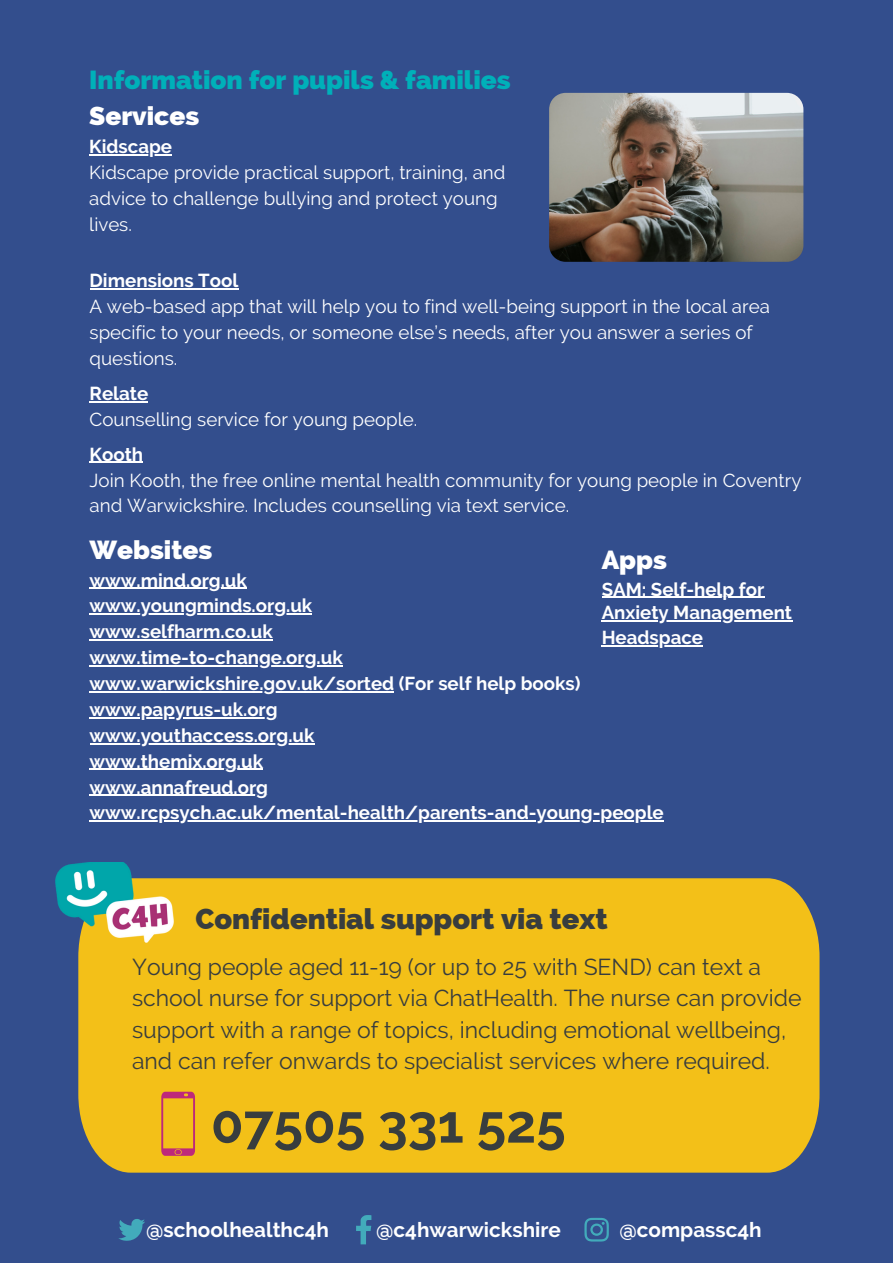
<style>
.page{position:relative;width:893px;height:1264px;background:#fff}
.page>*{position:absolute;margin:0;border:0;box-sizing:border-box;transform-origin:0 0}
.t1{font:700 53.25px "Raleway";color:#383d3e}
.t2{font:800 28.95px "Raleway";color:#383d3e}
.t3{font:800 26.1px "Raleway";color:#00b0b9}
.t4{font:800 26.1px "Raleway";color:#fff}
.t5{font:22.95px/31.5px "Raleway";color:#383d3e}
.t6{font:700 20.7px "Raleway";color:#fff}
.t7{font:18.75px/25.8px "Raleway";color:#fff}
.t8{font:700 18.75px "Raleway";color:#fff}
.t9{font:700 18.6px/25.8px "Raleway";color:#fff}
.t10{font:18.6px/25.8px "Raleway";color:#fff}
</style>
<div class="page">
<div style="left:0;top:0;width:892px;height:1262px;background:#334e8d"></div>
<svg style="left:118px;top:1219px;width:27px;height:21px"></svg>
<svg style="left:356px;top:1215px;width:15px;height:29px"></svg>
<svg style="left:584px;top:1217px;width:24px;height:24px"></svg>
<img style="left:549px;top:93px;width:254px;height:169px;border-radius:17px">
<div style="left:78px;top:878px;width:741px;height:294px;background:#f3c018"></div>
<img style="left:55px;top:863px;width:122px;height:100px">
<svg style="left:161px;top:1091px;width:34px;height:64px;background:#e49632"></svg>
<hr style="left:89px;top:587px;width:158px;height:2px;background:#fff">
<hr style="left:89px;top:613px;width:223px;height:1px;background:#fff">
<hr style="left:89px;top:639px;width:184px;height:1px;background:#fff">
<hr style="left:89px;top:665px;width:254px;height:1px;background:#fff">
<hr style="left:89px;top:691px;width:305px;height:1px;background:#fff">
<hr style="left:89px;top:717px;width:189px;height:1px;background:#fff">
<hr style="left:89px;top:743px;width:225px;height:1px;background:#fff">
<hr style="left:89px;top:768px;width:174px;height:2px;background:#fff">
<hr style="left:89px;top:794px;width:179px;height:1px;background:#fff">
<hr style="left:89px;top:820px;width:574px;height:1px;background:#fff">
<hr style="left:89px;top:155px;width:83px;height:1px;background:#fff">
<hr style="left:89px;top:288px;width:149px;height:2px;background:#fff">
<hr style="left:89px;top:401px;width:59px;height:1px;background:#fff">
<hr style="left:89px;top:462px;width:54px;height:1px;background:#fff">
<hr style="left:601px;top:597px;width:163px;height:1px;background:#fff">
<hr style="left:601px;top:620px;width:183px;height:1px;background:#fff">
<hr style="left:601px;top:645px;width:102px;height:1px;background:#fff">
<h3 class="t3" style="left:89px;top:65px;width:423px">Information for pupils &amp; families</h3>
<h3 class="t4" style="left:89px;top:101px;width:111px">Services</h3>
<p class="t9" style="left:89px;top:134px;width:84px">Kidscape</p>
<p class="t10" style="left:89px;top:160px;width:417px">Kidscape provide practical support, training, and advice to challenge bullying and protect young lives.</p>
<p class="t8" style="left:89px;top:270px;width:150px">Dimensions Tool</p>
<p class="t7" style="left:89px;top:294px;width:682px">A web-based app that will help you to find well-being support in the local area specific to your needs, or someone else’s needs, after you answer a series of questions.</p>
<p class="t8" style="left:89px;top:382px;width:60px">Relate</p>
<p class="t7" style="left:89px;top:406px;width:329px">Counselling service for young people.</p>
<p class="t8" style="left:89px;top:443px;width:55px">Kooth</p>
<p class="t7" style="left:89px;top:467px;width:713px">Join Kooth, the free online mental health community for young people in Coventry and Warwickshire. Includes counselling via text service.</p>
<h3 class="t4" style="left:601px;top:544px;width:67px">Apps</h3>
<p class="t9" style="left:601px;top:577px;width:192px;line-height:24.2px">SAM: Self-help for<br>Anxiety Management<br>Headspace</p>
<h3 class="t4" style="left:89px;top:534px;width:124px">Websites</h3>
<p class="t9" style="left:89px;top:567px;width:575px">www.mind.org.uk<br>www.youngminds.org.uk<br>www.selfharm.co.uk<br>www.time-to-change.org.uk<br>www.warwickshire.gov.uk/sorted (For self help books) www.papyrus-uk.org<br>www.youthaccess.org.uk<br>www.themix.org.uk<br>www.annafreud.org www.rcpsych.ac.uk/mental-health/parents-and-young-people</p>
<h2 class="t2" style="left:195px;top:901px;width:414px">Confidential support via text</h2>
<p class="t5" style="left:132px;top:950px;width:671px">Young people aged 11-19 (or up to 25 with SEND) can text a school nurse for support via ChatHealth. The nurse can provide support with a range of topics, including emotional wellbeing, and can refer onwards to specialist services where required.</p>
<h1 class="t1" style="left:211px;top:1092px;width:356px">07505 331 525</h1>
<p class="t6" style="left:146px;top:1217px;width:184px">@schoolhealthc4h</p>
<p class="t6" style="left:376px;top:1217px;width:186px">@c4hwarwickshire</p>
<p class="t6" style="left:619px;top:1217px;width:144px">@compassc4h</p>
</div>
